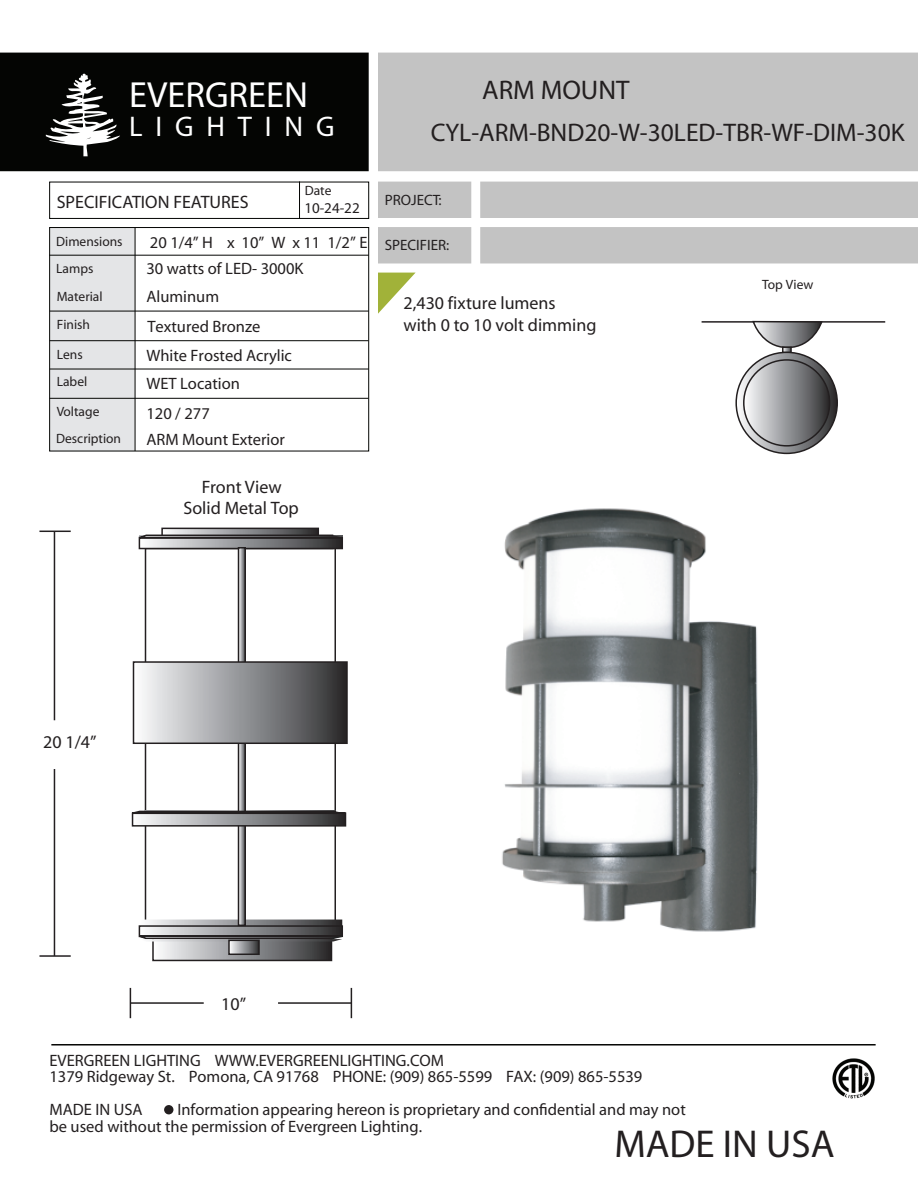
<style>
.page{position:relative;width:918px;height:1188px;background:#fff}
.page>*{position:absolute;margin:0;border:0;box-sizing:border-box;transform-origin:0 0}
.t1{font:700 39px "Helvetica Neue LT Com";color:#231f20}
.t2{font:700 36.45px "Helvetica Neue LT Com";color:#fff}
.t3{font:500 28.5px "Helvetica Neue LT Com";letter-spacing:.45em;color:#fff}
.t4{font:700 27px "Helvetica Neue LT Com";color:#231f20}
.t5{font:25.5px "Helvetica Neue LT Com";color:#231f20}
.t6{font:18px/21.6px "Myriad";color:#231f20}
.t7{font:700 18px "Helvetica Neue LT Com";color:#231f20}
.t8{font:16.5px/16.5px "Helvetica Neue LT Com";color:#231f20}
.t9{font:700 16.5px "Helvetica Neue LT Com";color:#231f20}
.t10{font:15px "Helvetica Neue LT Com";color:#231f20}
.t11{font:13.5px/27.6px "Helvetica Neue LT Com";color:#231f20}
.t12{font:13.5px "Myriad";color:#231f20}
</style>
<div class="page">
<img style="left:369px;top:450px;width:438px;height:482px">
<div style="left:0;top:53px;width:369px;height:118px;background:#040503"></div>
<svg style="left:46px;top:73px;width:74px;height:83px"></svg>
<div style="left:378px;top:53px;width:540px;height:118px;background:#c3c3c3"></div>
<svg style="left:51px;top:1044px;width:825px;height:2px;background:#424341"></svg>
<div style="left:164px;top:1105px;width:9px;height:9px;background:#231f20;border-radius:50%"></div>
<div style="left:480px;top:182px;width:438px;height:36px;background:#c3c3c3"></div>
<div style="left:378px;top:182px;width:93px;height:36px;background:#c3c3c3"></div>
<div style="left:480px;top:227px;width:438px;height:36px;background:#c3c3c3"></div>
<div style="left:378px;top:227px;width:93px;height:36px;background:#c3c3c3"></div>
<img style="left:832px;top:1058px;width:43px;height:41px">
<svg style="left:378px;top:273px;width:37px;height:41px"></svg>
<div style="left:49px;top:182px;width:320px;height:37px;border:1px solid #040503"></div>
<svg style="left:299px;top:181px;width:1px;height:38px"></svg>
<svg style="left:49px;top:227px;width:320px;height:225px"></svg>
<svg style="left:39px;top:530px;width:32px;height:191px"></svg>
<svg style="left:39px;top:769px;width:32px;height:188px"></svg>
<svg style="left:169px;top:531px;width:147px;height:3px"></svg>
<div style="left:161px;top:528px;width:158px;height:10px;border:2px solid #231f21"></div>
<div style="left:153px;top:763px;width:179px;height:197px;background:linear-gradient(to right,#fcfdff,#2d2d2f)"></div>
<svg style="left:131px;top:534px;width:216px;height:408px"></svg>
<div style="left:134px;top:662px;width:213px;height:81px;background:linear-gradient(to right,#fcfdff,#2e2e30)"></div>
<div style="left:133px;top:661px;width:215px;height:83px;border:2px solid #231f20"></div>
<svg style="left:231px;top:943px;width:26px;height:9px"></svg>
<div style="left:228px;top:940px;width:32px;height:15px;border:2px solid #231f20"></div>
<svg style="left:129px;top:987px;width:75px;height:32px"></svg>
<svg style="left:278px;top:987px;width:75px;height:32px"></svg>
<svg style="left:701px;top:320px;width:185px;height:33px"></svg>
<div style="left:782px;top:346px;width:10px;height:7px;border:2px solid #231f20"></div>
<svg style="left:736px;top:352px;width:101px;height:101px;background:#848486"></svg>
<div style="left:735px;top:352px;width:103px;height:102px;border:2px solid #231f20;border-radius:50%"></div>
<svg style="left:744px;top:360px;width:86px;height:86px;background:#939496"></svg>
<div style="left:743px;top:359px;width:87px;height:88px;border:2px solid #231f20;border-radius:50%"></div>
<h2 class="t2" style="left:129px;top:77px;width:180px">EVERGREEN</h2>
<h3 class="t3" style="left:129px;top:112px;width:207px">LIGHTING</h3>
<p class="t11" style="left:305px;top:177px;width:28px">Date</p>
<p class="t10" style="left:304px;top:200px;width:57px">10-24-22</p>
<p class="t7" style="left:57px;top:193px;width:193px">SPECIFICATION FEATURES</p>
<p class="t11" style="left:56px;top:228px;width:68px">Dimensions</p>
<p class="t8" style="left:150px;top:235px;width:219px">20 1/4” H x 10” W x 11 1/2” E</p>
<p class="t11" style="left:56px;top:256px;width:39px">Lamps</p>
<p class="t8" style="left:146px;top:261px;width:159px">30 watts of LED- 3000K</p>
<p class="t11" style="left:57px;top:284px;width:47px">Material</p>
<p class="t8" style="left:146px;top:289px;width:74px">Aluminum</p>
<p class="t11" style="left:57px;top:312px;width:35px">Finish</p>
<p class="t8" style="left:147px;top:319px;width:115px">Textured Bronze</p>
<p class="t11" style="left:57px;top:341px;width:32px">Lens<br>Label</p>
<p class="t8" style="left:146px;top:343px;width:147px;line-height:27.8px">White Frosted Acrylic<br>WET Location</p>
<p class="t11" style="left:57px;top:398px;width:44px">Voltage</p>
<p class="t8" style="left:146px;top:406px;width:65px">120 / 277</p>
<p class="t11" style="left:56px;top:425px;width:66px">Description</p>
<p class="t8" style="left:146px;top:432px;width:140px">ARM Mount Exterior</p>
<p class="t6" style="left:202px;top:477px;width:81px">Front View</p>
<p class="t6" style="left:183px;top:498px;width:117px">Solid Metal Top</p>
<h3 class="t4" style="left:482px;top:76px;width:149px">ARM MOUNT</h3>
<h3 class="t5" style="left:431px;top:120px;width:475px">CYL-ARM-BND20-W-30LED-TBR-WF-DIM-30K</h3>
<p class="t10" style="left:385px;top:192px;width:58px">PROJECT:</p>
<p class="t10" style="left:385px;top:237px;width:66px">SPECIFIER:</p>
<p class="t6" style="left:404px;top:293px;width:195px">2,430 fixture lumens<br>with 0 to 10 volt dimming</p>
<p class="t12" style="left:762px;top:278px;width:53px">Top View</p>
<p class="t6" style="left:43px;top:732px;width:55px">20 1/4”</p>
<p class="t6" style="left:221px;top:993px;width:26px">10”</p>
<p class="t9" style="left:50px;top:1052px;width:396px">EVERGREEN LIGHTING WWW.EVERGREENLIGHTING.COM</p>
<p class="t8" style="left:50px;top:1069px;width:594px">1379 Ridgeway St. Pomona, CA 91768 PHONE: (909) 865-5599 FAX: (909) 865-5539</p>
<p class="t9" style="left:49px;top:1102px;width:95px">MADE IN USA</p>
<p class="t8" style="left:50px;top:1102px;width:638px;text-indent:128px">Information appearing hereon is proprietary and confidential and may not be used without the permission of Evergreen Lighting.</p>
<h1 class="t1" style="left:614px;top:1125px;width:222px">MADE IN USA</h1>
</div>
